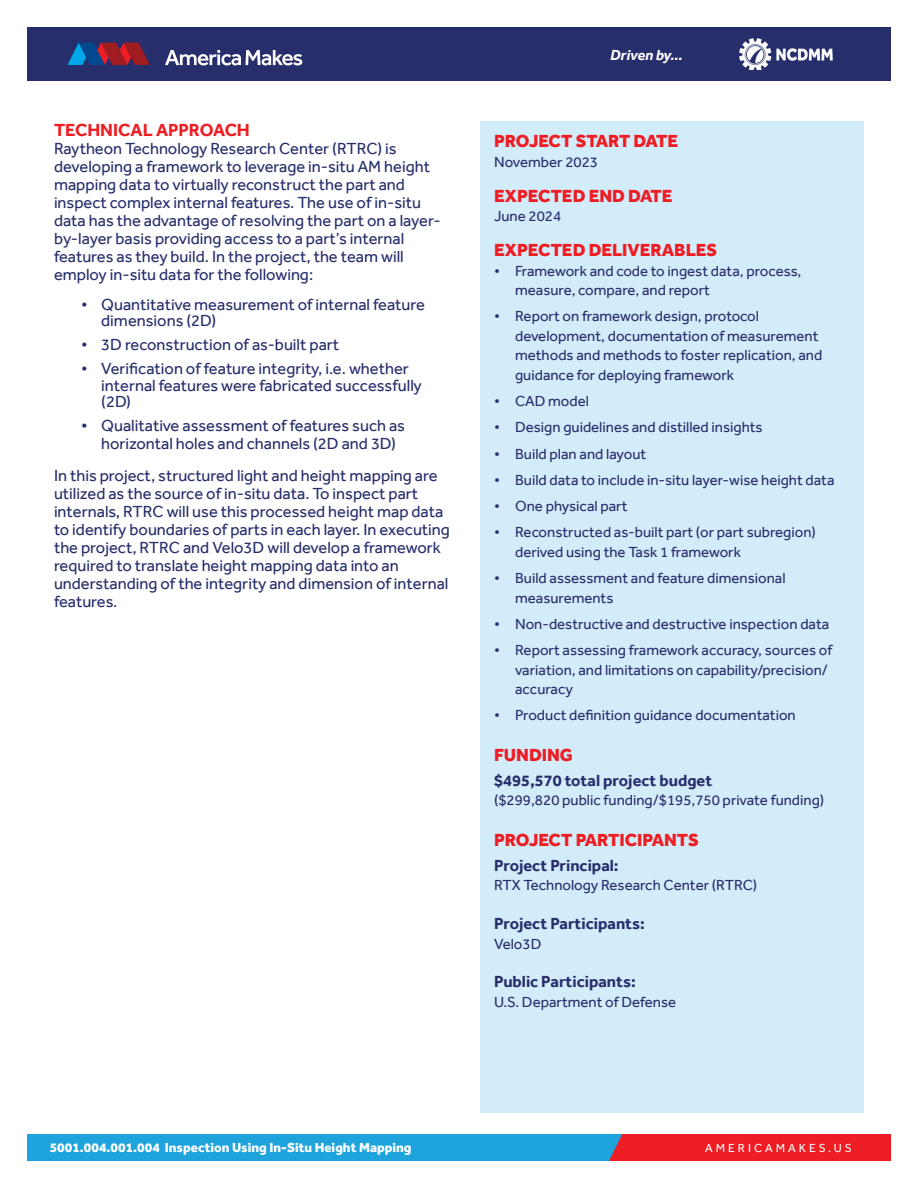
<style>
.page{position:relative;width:918px;height:1188px;background:#fff}
.page>*{position:absolute;margin:0;border:0;box-sizing:border-box;transform-origin:0 0}
.Red_Heading{font:800 18px "Effra";color:#ee1d23}
.t1{font:700 18px "Effra";color:#ee1d23}
.Body_Copy{font:16.5px/18px "Effra";color:#262e6b}
.Sidebar-Bold_sub_head{font:700 16.5px "Effra";color:#262e6b}
.Sidebar-Body_copy{font:700 16.5px "Effra";color:#262e6b}
.Sidebar-Bold_sub_head-2{font:15px/19.5px "Effra";color:#262e6b}
.Sidebar-Body_copy-2{font:15px "Effra";color:#262e6b}
.t2{font:italic 700 15px "Effra";letter-spacing:-.005em;color:#fff}
.t3{font:800 13.5px "Effra";color:#fff}
.t4{font:12px "Effra";letter-spacing:.25em;color:#fff}
</style>
<div class="page">
<div style="left:27px;top:27px;width:864px;height:54px;background:#262e6b"></div>
<svg style="left:67px;top:43px;width:83px;height:22px"></svg>
<svg style="left:165px;top:50px;width:137px;height:15px"></svg>
<img style="left:740px;top:38px;width:92px;height:32px">
<div style="left:27px;top:1134px;width:840px;height:27px;background:#1ea3dc"></div>
<div style="left:609px;top:1134px;width:282px;height:27px;background:#ee1d23"></div>
<div style="left:481px;top:122px;width:383px;height:991px;background:#d3ecfa"></div>
<p class="t1" style="left:54px;top:119px;width:197px">TECHNICAL APPROACH</p>
<p class="Body_Copy" style="left:54px;top:139px;width:388px">Raytheon Technology Research Center (RTRC) is developing a framework to leverage in-situ AM height mapping data to virtually reconstruct the part and inspect complex internal features. The use of in-situ data has the advantage of resolving the part on a layer&shy;by-layer basis providing access to a part’s internal features as they build. In the project, the team will employ in-situ data for the following:</p>
<p class="Body_Copy" style="left:101px;top:296px;width:325px;line-height:16.5px;text-indent:-20px">• Quantitative measurement of internal feature dimensions (2D)</p>
<p class="Body_Copy" style="left:81px;top:336px;width:260px">• 3D reconstruction of as-built part</p>
<p class="Body_Copy" style="left:101px;top:360px;width:322px;line-height:16.5px;text-indent:-20px">• Verification of feature integrity, i.e. whether internal features were fabricated successfully (2D)</p>
<p class="Body_Copy" style="left:101px;top:417px;width:305px;text-indent:-20px">• Qualitative assessment of features such as horizontal holes and channels (2D and 3D)</p>
<p class="Body_Copy" style="left:54px;top:466px;width:397px">In this project, structured light and height mapping are utilized as the source of in-situ data. To inspect part internals, RTRC will use this processed height map data to identify boundaries of parts in each layer. In executing the project, RTRC and Velo3D will develop a framework required to translate height mapping data into an understanding of the integrity and dimension of internal features.</p>
<p class="t2" style="left:610px;top:46px;width:74px">Driven by...</p>
<p class="Red_Heading" style="left:494px;top:130px;width:185px">PROJECT START DATE</p>
<p class="Sidebar-Body_copy-2" style="left:494px;top:153px;width:105px">November 2023</p>
<p class="Red_Heading" style="left:494px;top:185px;width:180px">EXPECTED END DATE</p>
<p class="Sidebar-Body_copy-2" style="left:494px;top:207px;width:69px">June 2024</p>
<p class="Red_Heading" style="left:494px;top:239px;width:225px">EXPECTED DELIVERABLES</p>
<p class="Sidebar-Bold_sub_head-2" style="left:515px;top:261px;width:288px;text-indent:-21px">• Framework and code to ingest data, process, measure, compare, and report</p>
<p class="Sidebar-Bold_sub_head-2" style="left:515px;top:307px;width:309px;text-indent:-21px">• Report on framework design, protocol development, documentation of measurement methods and methods to foster replication, and guidance for deploying framework</p>
<p class="Sidebar-Bold_sub_head-2" style="left:494px;top:391px;width:96px">• CAD model</p>
<p class="Sidebar-Bold_sub_head-2" style="left:494px;top:418px;width:270px">• Design guidelines and distilled insights</p>
<p class="Sidebar-Bold_sub_head-2" style="left:494px;top:444px;width:154px">• Build plan and layout</p>
<p class="Sidebar-Bold_sub_head-2" style="left:494px;top:470px;width:342px">• Build data to include in-situ layer-wise height data</p>
<p class="Sidebar-Bold_sub_head-2" style="left:494px;top:496px;width:135px">• One physical part</p>
<p class="Sidebar-Bold_sub_head-2" style="left:515px;top:523px;width:302px;text-indent:-21px">• Reconstructed as-built part (or part subregion) derived using the Task 1 framework</p>
<p class="Sidebar-Bold_sub_head-2" style="left:515px;top:568px;width:272px;text-indent:-21px">• Build assessment and feature dimensional measurements</p>
<p class="Sidebar-Bold_sub_head-2" style="left:494px;top:614px;width:337px">• Non-destructive and destructive inspection data</p>
<p class="Sidebar-Bold_sub_head-2" style="left:515px;top:640px;width:319px;text-indent:-21px">• Report assessing framework accuracy, sources of variation, and limitations on capability/precision/ accuracy</p>
<p class="Sidebar-Bold_sub_head-2" style="left:494px;top:706px;width:303px">• Product definition guidance documentation</p>
<p class="Red_Heading" style="left:494px;top:744px;width:80px">FUNDING</p>
<p class="Sidebar-Bold_sub_head" style="left:494px;top:770px;width:220px">$495,570 total project budget</p>
<p class="Sidebar-Bold_sub_head-2" style="left:494px;top:790px;width:332px">($299,820 public funding/$195,750 private funding)</p>
<p class="Red_Heading" style="left:494px;top:829px;width:206px">PROJECT PARTICIPANTS</p>
<p class="Sidebar-Bold_sub_head" style="left:494px;top:855px;width:126px">Project Principal:</p>
<p class="Sidebar-Body_copy-2" style="left:494px;top:877px;width:265px">RTX Technology Research Center (RTRC)</p>
<p class="Sidebar-Body_copy" style="left:494px;top:914px;width:152px">Project Participants:</p>
<p class="Sidebar-Body_copy-2" style="left:494px;top:935px;width:49px">Velo3D</p>
<p class="Sidebar-Bold_sub_head" style="left:494px;top:972px;width:143px">Public Participants:</p>
<p class="Sidebar-Body_copy-2" style="left:494px;top:993px;width:184px">U.S. Department of Defense</p>
<p class="t3" style="left:50px;top:1139px;width:363px">5001.004.001.004 Inspection Using In-Situ Height Mapping</p>
<p class="t4" style="left:705px;top:1140px;width:148px">AMERICAMAKES.US</p>
</div>
